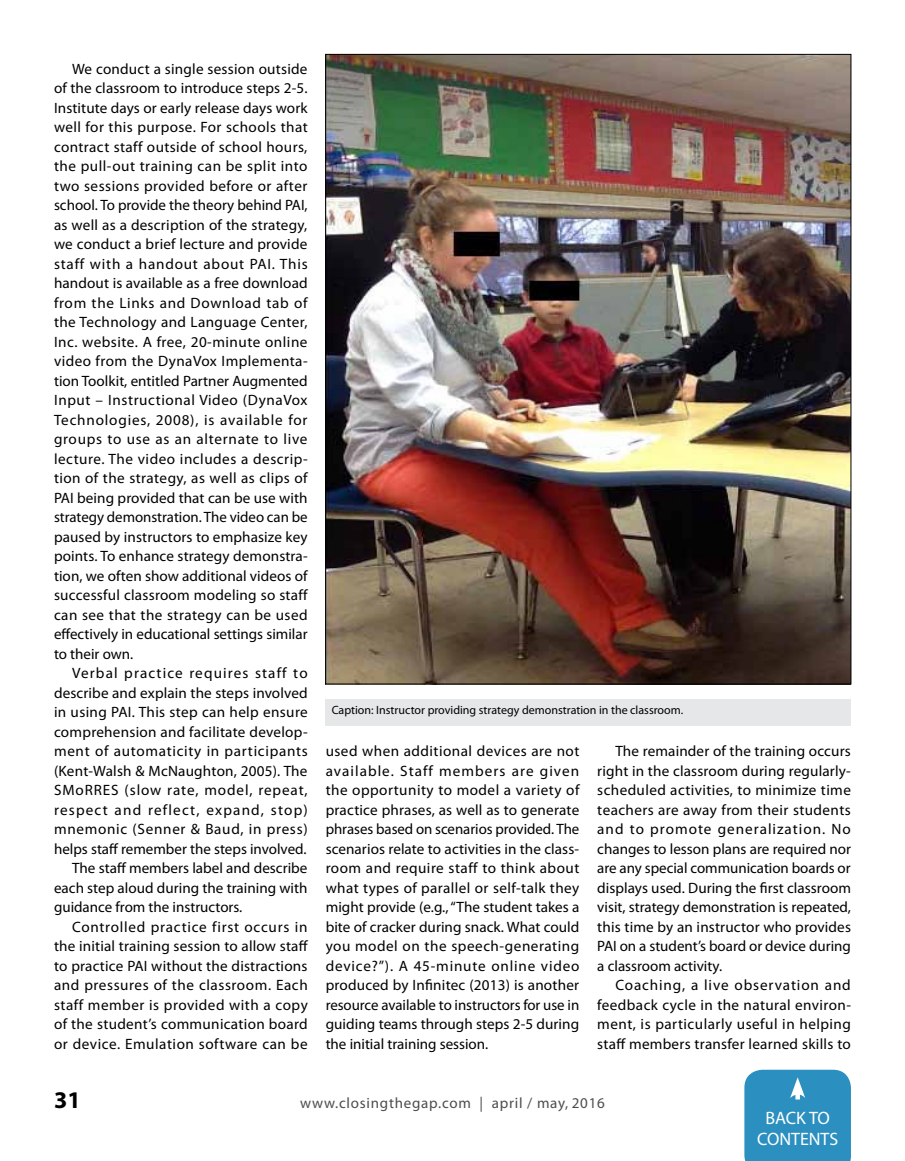
<style>
.page{position:relative;width:905px;height:1161px;background:#fff}
.page>*{position:absolute;margin:0;border:0;box-sizing:border-box;transform-origin:0 0}
.t1{font:700 24px "Myriad";color:#000}
.t2{font:18px/21px "Myriad";color:#fff;text-align:center}
.t3{font:15px/19.5px "Myriad Pro";letter-spacing:.015em;color:#000;text-align:justify}
.t4{font:15px "Myriad Pro";letter-spacing:.045em;color:#000}
.t5{font:15px "Myriad Pro";letter-spacing:.035em;color:#000}
.t6{font:15px "Myriad Pro";letter-spacing:.05em;color:#4d4d4f}
.t7{font:15px "Myriad Pro";letter-spacing:.05em;color:#000}
.t8{font:15px "Myriad Pro";letter-spacing:.04em;color:#000}
.t9{font:15px "Myriad Pro";letter-spacing:.06em;color:#000}
.t10{font:15px "Myriad Pro";letter-spacing:.08em;color:#000}
.t11{font:15px "Myriad Pro";letter-spacing:.075em;color:#000}
.t12{font:12px "Myriad Pro";color:#000}
.s1{font-family:"Myriad"}
</style>
<div class="page">
<div style="left:744px;top:1070px;width:106px;height:91px;background:#2b8fbf"></div>
<img style="left:327px;top:56px;width:522px;height:626px">
<div style="left:326px;top:699px;width:524px;height:27px;background:#e6e7e8"></div>
<p class="t3" style="left:54px;top:58px;width:255px;text-indent:18px">We conduct a single session outside of the classroom to introduce steps 2-5.<br>Institute days or early release days work well for this purpose. For schools that contract staff outside of school hours, the pull-out training can be split into two sessions provided before or after school. To provide the theory behind PAI, as well as a description of the strategy, we conduct a brief lecture and provide staff with a handout about PAI. This handout is available as a free download from the Links and Download tab of the Technology and Language Center, Inc. website. A free, 20-minute online video from the DynaVox Implementa&shy;tion Toolkit, entitled Partner Augmented Input – Instructional Video (DynaVox Technologies, 2008), is available for groups to use as an alternate to live lecture. The video includes a descrip&shy;tion of the strategy, as well as clips of PAI being provided that can be use with strategy demonstration. The video can be paused by instructors to emphasize key points. To enhance strategy demonstra&shy;tion, we often show additional videos of successful classroom modeling so staff can see that the strategy can be used effectively in educational settings similar to their own.</p>
<p class="t11" style="left:72px;top:664px;width:237px">Verbal practice requires staff to</p>
<p class="t3" style="left:54px;top:682px;width:255px">describe and explain the steps involved</p>
<p class="t3" style="left:54px;top:702px;width:255px">in using PAI. This step can help ensure</p>
<p class="t3" style="left:54px;top:721px;width:255px">comprehension and facilitate develop-</p>
<p class="t4" style="left:54px;top:742px;width:255px">ment of automaticity in participants</p>
<p class="t3" style="left:54px;top:760px;width:255px">(Kent-Walsh &amp; McNaughton, 2005). The</p>
<p class="t9" style="left:54px;top:781px;width:255px">SMoRRES (slow rate, model, repeat,</p>
<p class="t10" style="left:54px;top:800px;width:255px">respect and reflect, expand, stop)</p>
<p class="t4" style="left:54px;top:820px;width:255px">mnemonic (Senner &amp; Baud, in press)</p>
<p class="t3" style="left:54px;top:838px;width:254px">helps staff remember the steps involved.</p>
<p class="t3" style="left:72px;top:858px;width:237px">The staff members label and describe</p>
<p class="t3" style="left:54px;top:877px;width:255px">each step aloud during the training with</p>
<p class="t3" style="left:54px;top:897px;width:190px">guidance from the instructors.</p>
<p class="t7" style="left:72px;top:917px;width:237px">Controlled practice first occurs in</p>
<p class="t3" style="left:54px;top:936px;width:255px">the initial training session to allow staff</p>
<p class="t3" style="left:54px;top:955px;width:255px">to practice PAI without the distractions</p>
<p class="t8" style="left:54px;top:976px;width:255px">and pressures of the classroom. Each</p>
<p class="t5" style="left:54px;top:995px;width:255px">staff member is provided with a copy</p>
<p class="t3" style="left:54px;top:1014px;width:255px">of the student’s communication board</p>
<p class="t5" style="left:54px;top:1034px;width:255px">or device. Emulation software can be</p>
<p class="t12" style="left:332px;top:703px;width:353px">Caption: Instructor providing strategy demonstration in the classroom.</p>
<p class="t3" style="left:326px;top:741px;width:255px">used when additional devices are not available. Staff members are given the opportunity to model a variety of practice phrases, as well as to generate phrases based on scenarios provided. The scenarios relate to activities in the class&shy;room and require staff to think about what types of parallel or self-talk they might provide (e.g., “The student takes a bite of cracker during snack. What could you model on the speech-generating device?”). A 45-minute online video produced by Infinitec (2013) is another resource available to instructors for use in guiding teams through steps 2-5 during the initial training session.</p>
<p class="t3" style="left:597px;top:741px;width:255px;text-indent:18px">The remainder of the training occurs right in the classroom during regularly&shy;scheduled activities, to minimize time teachers are away from their students and to promote generalization. No changes to lesson plans are required nor are any special communication boards or displays used. During the first classroom visit, strategy demonstration is repeated, this time by an instructor who provides PAI on a student’s board or device during a classroom activity.</p>
<p class="t3" style="left:597px;top:975px;width:255px;text-indent:18px">Coaching, a live observation and feedback cycle in the natural environ&shy;ment, is particularly useful in helping staff members transfer learned skills to</p>
<h1 class="t1" style="left:54px;top:1087px;width:28px">31</h1>
<p class="t6" style="left:300px;top:1093px;width:306px">www.closingthegap.com | <span class="s1">april / may, 2016</span></p>
<p class="t2" style="left:757px;top:1108px;width:83px">BACK TO<br>CONTENTS</p>
</div>
